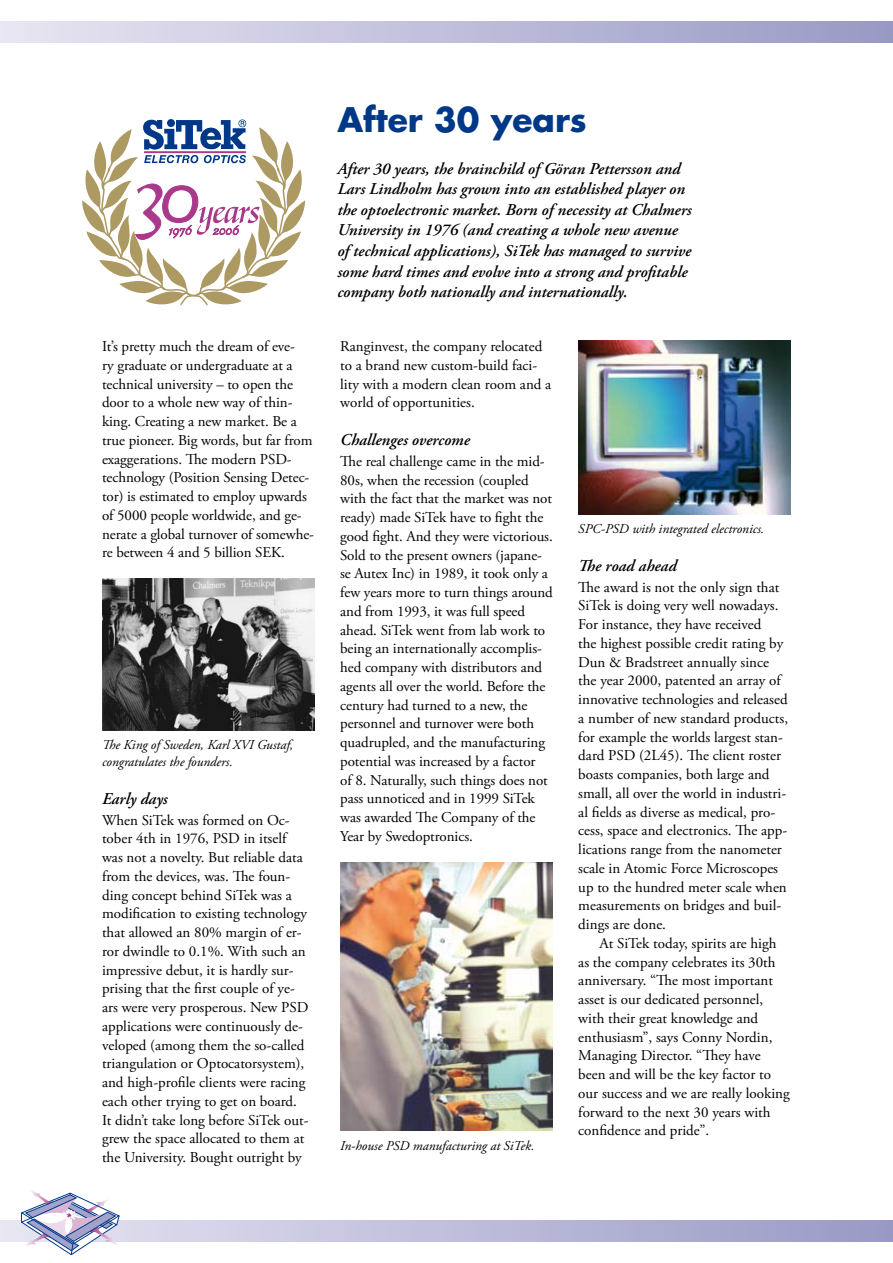
<style>
.page{position:relative;width:893px;height:1263px;background:#fff}
.page>*{position:absolute;margin:0;border:0;box-sizing:border-box;transform-origin:0 0}
.t1{font:700 33px "Futura";color:#003888}
.t2{font:italic 600 16.5px/20.7px "Adobe Garamond Pro";color:#000}
.t3{font:15px/18.8px "Adobe Garamond Pro";color:#000}
.t4{font:italic 13.5px/16.8px "Adobe Garamond Pro";color:#000}
</style>
<div class="page">
<img style="left:102px;top:578px;width:213px;height:152px">
<svg style="left:82px;top:119px;width:223px;height:186px"></svg>
<svg style="left:0;top:1220px;width:893px;height:22px;background:#bbbbd9"></svg>
<div style="left:0;top:21px;width:893px;height:22px;background:linear-gradient(to right,#e7e6f2,#9898c5)"></div>
<svg style="left:21px;top:1190px;width:98px;height:65px"></svg>
<img style="left:340px;top:862px;width:213px;height:269px">
<img style="left:578px;top:340px;width:213px;height:174px">
<p class="t3" style="left:102px;top:337px;width:214px">It’s pretty much the dream of eve-<br>ry graduate or undergraduate at a technical university – to open the door to a whole new way of thin&shy;king. Creating a new market. Be a true pioneer. Big words, but far from exaggerations. The modern PSD&shy;technology (Position Sensing Detec&shy;tor) is estimated to employ upwards of 5000 people worldwide, and ge&shy;nerate a global turnover of somewhe&shy;re between 4 and 5 billion SEK.</p>
<p class="t4" style="left:102px;top:737px;width:193px">The King of Sweden, Karl XVI Gustaf, congratulates the founders.</p>
<p class="t2" style="left:102px;top:789px;width:67px">Early days</p>
<p class="t3" style="left:102px;top:811px;width:208px">When SiTek was formed on Oc&shy;tober 4th in 1976, PSD in itself was not a novelty. But reliable data from the devices, was. The foun&shy;ding concept behind SiTek was a modification to existing technology that allowed an 80% margin of er&shy;ror dwindle to 0.1%. With such an impressive debut, it is hardly sur&shy;prising that the first couple of ye&shy;ars were very prosperous. New PSD applications were continuously de&shy;veloped (among them the so-called triangulation or Optocatorsystem), and high-profile clients were racing each other trying to get on board.<br>It didn’t take long before SiTek out&shy;grew the space allocated to them at the University. Bought outright by</p>
<h1 class="t1" style="left:337px;top:97px;width:251px">After 30 years</h1>
<p class="t2" style="left:337px;top:159px;width:356px">After 30 years, the brainchild of Göran Pettersson and Lars Lindholm has grown into an established player on the optoelectronic market. Born of necessity at Chalmers University in 1976 (and creating a whole new avenue of technical applications), SiTek has managed to survive some hard times and evolve into a strong and profitable company both nationally and internationally.</p>
<p class="t3" style="left:340px;top:337px;width:213px">Ranginvest, the company relocated to a brand new custom-build faci&shy;lity with a modern clean room and a world of opportunities.</p>
<p class="t2" style="left:340px;top:430px;width:131px">Challenges overcome</p>
<p class="t3" style="left:340px;top:452px;width:214px">The real challenge came in the mid-80s, when the recession (coupled with the fact that the market was not ready) made SiTek have to fight the good fight. And they were victorious.<br>Sold to the present owners (japane&shy;se Autex Inc) in 1989, it took only a few years more to turn things around and from 1993, it was full speed ahead. SiTek went from lab work to being an internationally accomplis&shy;hed company with distributors and agents all over the world. Before the century had turned to a new, the personnel and turnover were both quadrupled, and the manufacturing potential was increased by a factor<br>of 8. Naturally, such things does not pass unnoticed and in 1999 SiTek was awarded The Company of the Year by Swedoptronics.</p>
<p class="t4" style="left:340px;top:1137px;width:196px">In-house PSD manufacturing at SiTek.</p>
<p class="t4" style="left:578px;top:521px;width:187px">SPC-PSD with integrated electronics.</p>
<p class="t2" style="left:578px;top:556px;width:100px">The road ahead</p>
<p class="t3" style="left:578px;top:578px;width:211px">The award is not the only sign that SiTek is doing very well nowadays.<br>For instance, they have received<br>the highest possible credit rating by Dun &amp; Bradstreet annually since the year 2000, patented an array of innovative technologies and released a number of new standard products, for example the worlds largest stan&shy;dard PSD (2L45). The client roster boasts companies, both large and small, all over the world in industri&shy;al fields as diverse as medical, pro&shy;cess, space and electronics. The app&shy;lications range from the nanometer scale in Atomic Force Microscopes up to the hundred meter scale when measurements on bridges and buil&shy;dings are done.</p>
<p class="t3" style="left:578px;top:934px;width:213px;text-indent:21px">At SiTek today, spirits are high as the company celebrates its 30th anniversary. “The most important asset is our dedicated personnel, with their great knowledge and enthusiasm”, says Conny Nordin,<br>Managing Director. “They have been and will be the key factor to our success and we are really looking forward to the next 30 years with confidence and pride”.</p>
</div>
